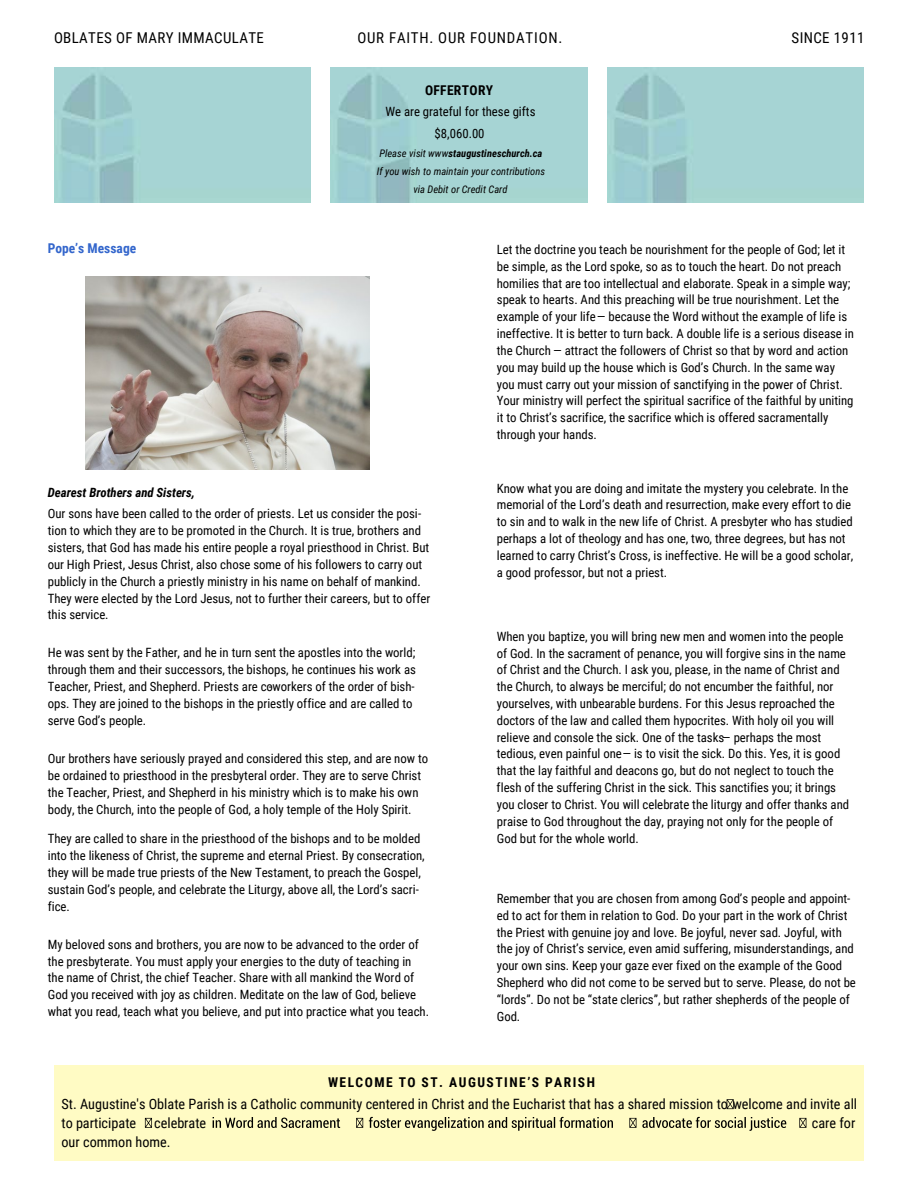
<style>
.page{position:relative;width:918px;height:1188px;background:#fff}
.page>*{position:absolute;margin:0;border:0;box-sizing:border-box;transform-origin:0 0}
.t1{font:15px "Roboto Condensed";letter-spacing:.035em;color:#000}
.t2{font:14.25px/18.8px "Roboto Condensed";color:#000}
.t3{font:700 13.5px "Roboto Condensed";letter-spacing:.105em;color:#000}
.t4{font:700 13.5px "Roboto Condensed";letter-spacing:.005em;color:#36c}
.t5{font:700 13.5px "Roboto Condensed";letter-spacing:.025em;color:#000}
.t6{font:12.75px/16.8px "Roboto Condensed";color:#000}
.t7{font:italic 700 12.75px "Roboto Condensed";color:#000}
.t8{font:italic 10.5px/18.3px "Roboto Condensed";color:#000;text-align:center}
.s1{font-weight:700}
</style>
<div class="page">
<div style="left:54px;top:1065px;width:810px;height:96px;background:#fffbc4"></div>
<svg style="left:727px;top:1099px;width:7px;height:10px"></svg>
<svg style="left:145px;top:1118px;width:7px;height:10px"></svg>
<svg style="left:213px;top:1117px;width:127px;height:11px"></svg>
<svg style="left:356px;top:1118px;width:7px;height:10px"></svg>
<svg style="left:369px;top:1117px;width:244px;height:14px"></svg>
<svg style="left:629px;top:1118px;width:7px;height:10px"></svg>
<svg style="left:642px;top:1117px;width:144px;height:14px"></svg>
<svg style="left:799px;top:1118px;width:7px;height:10px"></svg>
<img style="left:54px;top:68px;width:257px;height:134px">
<img style="left:607px;top:68px;width:257px;height:134px">
<img style="left:331px;top:68px;width:256px;height:134px">
<img style="left:86px;top:277px;width:283px;height:193px">
<p class="t1" style="left:54px;top:27px;width:211px">OBLATES OF MARY IMMACULATE</p>
<p class="t1" style="left:358px;top:27px;width:206px">OUR FAITH. OUR FOUNDATION.</p>
<p class="t1" style="left:792px;top:27px;width:74px">SINCE 1911</p>
<p class="t4" style="left:48px;top:238px;width:90px">Pope’s Message</p>
<p class="t5" style="left:425px;top:81px;width:70px">OFFERTORY</p>
<p class="t6" style="left:385px;top:101px;width:152px;line-height:21.3px;text-align:center">We are grateful for these gifts $8,060.00</p>
<p class="t8" style="left:377px;top:143px;width:170px">Please visit www.<span class="s1">staugustineschurch.ca<br></span>If you wish to maintain your contributions via Debit or Credit Card</p>
<p class="t6" style="left:497px;top:241px;width:359px">Let the doctrine you teach be nourishment for the people of God; let it be simple, as the Lord spoke, so as to touch the heart. Do not preach homilies that are too intellectual and elaborate. Speak in a simple way; speak to hearts. And this preaching will be true nourishment. Let the example of your life— because the Word without the example of life is ineffective. It is better to turn back. A double life is a serious disease in the Church — attract the followers of Christ so that by word and action you may build up the house which is God’s Church. In the same way you must carry out your mission of sanctifying in the power of Christ.<br>Your ministry will perfect the spiritual sacrifice of the faithful by uniting it to Christ’s sacrifice, the sacrifice which is offered sacramentally through your hands.</p>
<p class="t7" style="left:48px;top:484px;width:149px">Dearest Brothers and Sisters,</p>
<p class="t6" style="left:48px;top:505px;width:384px">Our sons have been called to the order of priests. Let us consider the posi&shy;tion to which they are to be promoted in the Church. It is true, brothers and sisters, that God has made his entire people a royal priesthood in Christ. But our High Priest, Jesus Christ, also chose some of his followers to carry out publicly in the Church a priestly ministry in his name on behalf of mankind.<br>They were elected by the Lord Jesus, not to further their careers, but to offer this service.</p>
<p class="t6" style="left:48px;top:644px;width:370px">He was sent by the Father, and he in turn sent the apostles into the world; through them and their successors, the bishops, he continues his work as Teacher, Priest, and Shepherd. Priests are co-workers of the order of bish&shy;ops. They are joined to the bishops in the priestly office and are called to serve God’s people.</p>
<p class="t6" style="left:48px;top:750px;width:382px">Our brothers have seriously prayed and considered this step, and are now to be ordained to priesthood in the presbyteral order. They are to serve Christ the Teacher, Priest, and Shepherd in his ministry which is to make his own body, the Church, into the people of God, a holy temple of the Holy Spirit.</p>
<p class="t6" style="left:48px;top:830px;width:379px">They are called to share in the priesthood of the bishops and to be molded into the likeness of Christ, the supreme and eternal Priest. By consecration, they will be made true priests of the New Testament, to preach the Gospel, sustain God’s people, and celebrate the Liturgy, above all, the Lord’s sacri&shy;fice.</p>
<p class="t6" style="left:48px;top:935px;width:383px">My beloved sons and brothers, you are now to be advanced to the order of the presbyterate. You must apply your energies to the duty of teaching in the name of Christ, the chief Teacher. Share with all mankind the Word of God you received with joy as children. Meditate on the law of God, believe what you read, teach what you believe, and put into practice what you teach.</p>
<p class="t6" style="left:497px;top:479px;width:358px">Know what you are doing and imitate the mystery you celebrate. In the memorial of the Lord’s death and resurrection, make every effort to die to sin and to walk in the new life of Christ. A presbyter who has studied perhaps a lot of theology and has one, two, three degrees, but has not learned to carry Christ’s Cross, is ineffective. He will be a good scholar, a good professor, but not a priest.</p>
<p class="t6" style="left:497px;top:627px;width:354px">When you baptize, you will bring new men and women into the people of God. In the sacrament of penance, you will forgive sins in the name of Christ and the Church. I ask you, please, in the name of Christ and the Church, to always be merciful; do not encumber the faithful, nor yourselves, with unbearable burdens. For this Jesus reproached the doctors of the law and called them hypocrites. With holy oil you will relieve and console the sick. One of the tasks — perhaps the most tedious, even painful one— is to visit the sick. Do this. Yes, it is good that the lay faithful and deacons go, but do not neglect to touch the flesh of the suffering Christ in the sick. This sanctifies you; it brings you closer to Christ. You will celebrate the liturgy and offer thanks and praise to God throughout the day, praying not only for the people of God but for the whole world.</p>
<p class="t6" style="left:497px;top:889px;width:361px">Remember that you are chosen from among God’s people and appoint&shy;ed to act for them in relation to God. Do your part in the work of Christ the Priest with genuine joy and love. Be joyful, never sad. Joyful, with the joy of Christ’s service, even amid suffering, misunderstandings, and your own sins. Keep your gaze ever fixed on the example of the Good Shepherd who did not come to be served but to serve. Please, do not be “lords”. Do not be “state clerics”, but rather shepherds of the people of God.</p>
<p class="t3" style="left:328px;top:1073px;width:269px">WELCOME TO ST. AUGUSTINE’S PARISH</p>
<p class="t2" style="left:62px;top:1094px;width:797px">St. Augustine's Oblate Parish is a Catholic community centered in Christ and the Eucharist that has a shared mission to welcome and invite all to participate</p>
<p class="t2" style="left:154px;top:1113px;width:54px">celebrate</p>
<p class="t2" style="left:812px;top:1113px;width:45px">care for</p>
<p class="t2" style="left:62px;top:1132px;width:111px">our common home.</p>
</div>
